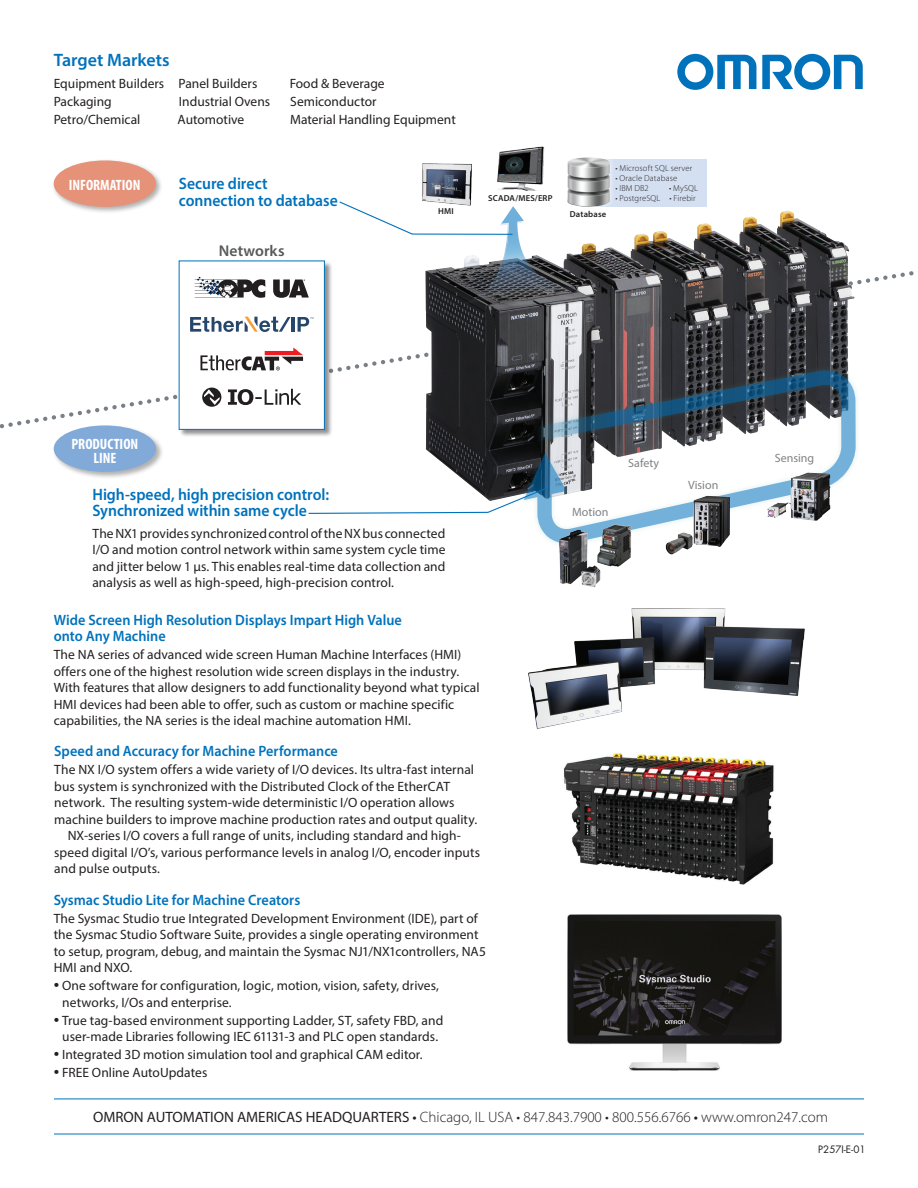
<style>
.page{position:relative;width:918px;height:1188px;background:#fff}
.page>*{position:absolute;margin:0;border:0;box-sizing:border-box;transform-origin:0 0}
.t1{font:600 18px "Myriad Pro";color:#0072bc}
.t2{font:600 16.5px/16.5px "Myriad Pro";color:#0072bc;scale:.95 1}
.t3{font:600 15.6px "Myriad Pro";letter-spacing:.005em;color:#57585a}
.t4{font:600 15px/16.5px "Myriad Pro";color:#0072bc;scale:.95 1}
.t5{font:300 15px "Myriad Pro";color:#231f20}
.t6{font:700 condensed 15px/13.5px "Myriad Pro";color:#fff;text-align:center}
.t7{font:13.5px/16.5px "Myriad Pro";letter-spacing:.005em;color:#231f20}
.t8{font:12px "Myriad Pro";color:#808285}
.t9{font:9.9px "Futura";color:#231f20}
.t10{font:300 8.7px "Myriad Pro";letter-spacing:.015em;color:#231f20}
.t11{font:600 8.7px "Myriad Pro";letter-spacing:.02em;color:#231f20}
.s1{font-size:19.5px}
.s2{font-weight:400}
</style>
<div class="page">
<svg style="left:677px;top:54px;width:79px;height:36px"></svg>
<svg style="left:762px;top:54px;width:101px;height:36px"></svg>
<hr style="left:54px;top:1134px;width:810px;height:1px;background:#0072bc">
<hr style="left:54px;top:1098px;width:810px;height:1px;background:#0072bc">
<img style="left:567px;top:915px;width:215px;height:156px">
<img style="left:564px;top:753px;width:210px;height:132px">
<div style="left:53px;top:424px;width:111px;height:55px;background:#231f20;opacity:.35"></div>
<div style="left:54px;top:425px;width:102px;height:47px;background:#81aad9;border-radius:50%"></div>
<div style="left:52px;top:158px;width:111px;height:56px;background:#231f20;opacity:.35"></div>
<div style="left:54px;top:160px;width:102px;height:47px;background:#e59279;border-radius:50%"></div>
<svg style="left:339px;top:201px;width:75px;height:34px"></svg>
<svg style="left:0;top:266px;width:914px;height:167px"></svg>
<img style="left:780px;top:211px;width:75px;height:154px">
<img style="left:743px;top:217px;width:69px;height:148px">
<img style="left:697px;top:223px;width:74px;height:142px">
<img style="left:634px;top:231px;width:96px;height:134px">
<img style="left:591px;top:243px;width:72px;height:122px">
<img style="left:425px;top:255px;width:178px;height:232px">
<div style="left:518px;top:365px;width:343px;height:184px;background:#47a09e;opacity:.3"></div>
<svg style="left:524px;top:370px;width:332px;height:173px"></svg>
<img style="left:602px;top:524px;width:30px;height:43px">
<img style="left:559px;top:528px;width:43px;height:59px">
<svg style="left:571px;top:494px;width:38px;height:35px"></svg>
<svg style="left:626px;top:436px;width:36px;height:43px"></svg>
<img style="left:664px;top:496px;width:66px;height:58px">
<svg style="left:686px;top:479px;width:33px;height:25px"></svg>
<svg style="left:456px;top:206px;width:135px;height:99px"></svg>
<div style="left:596px;top:159px;width:110px;height:47px;background:#d4e0f1"></div>
<img style="left:497px;top:146px;width:48px;height:45px">
<img style="left:422px;top:163px;width:53px;height:45px">
<div style="left:562px;top:152px;width:53px;height:60px;background:#fff;opacity:.75"></div>
<img style="left:567px;top:157px;width:43px;height:50px">
<svg style="left:308px;top:487px;width:240px;height:28px"></svg>
<div style="left:179px;top:261px;width:153px;height:176px;background:#231f20;opacity:.5"></div>
<div style="left:179px;top:261px;width:146px;height:169px;background:#fff;border:1px solid #0072bc"></div>
<svg style="left:195px;top:277px;width:70px;height:21px"></svg>
<svg style="left:273px;top:279px;width:36px;height:19px"></svg>
<hr style="left:291px;top:317px;width:4px;height:15px;background:#25476c">
<svg style="left:298px;top:317px;width:15px;height:15px"></svg>
<svg style="left:190px;top:317px;width:101px;height:15px"></svg>
<svg style="left:200px;top:347px;width:103px;height:23px"></svg>
<svg style="left:202px;top:388px;width:19px;height:19px"></svg>
<svg style="left:228px;top:389px;width:73px;height:16px"></svg>
<hr style="left:412px;top:234px;width:101px;height:1px;background:#0072bc">
<img style="left:767px;top:473px;width:40px;height:45px">
<img style="left:528px;top:608px;width:276px;height:120px">
<h1 class="t1" style="left:54px;top:48px;width:117px">Target Markets</h1>
<p class="t7" style="left:54px;top:75px;width:205px">Equipment Builders Panel Builders</p>
<p class="t7" style="left:290px;top:75px;width:96px">Food &amp; Beverage</p>
<p class="t7" style="left:54px;top:93px;width:60px">Packaging</p>
<p class="t7" style="left:179px;top:93px;width:93px">Industrial Ovens</p>
<p class="t7" style="left:290px;top:93px;width:88px">Semiconductor</p>
<p class="t7" style="left:54px;top:111px;width:88px">Petro/Chemical</p>
<p class="t7" style="left:178px;top:111px;width:68px">Automotive</p>
<p class="t7" style="left:290px;top:111px;width:167px">Material Handling Equipment</p>
<p class="t6" style="left:69px;top:178px;width:73px">INFORMATION</p>
<p class="t2" style="left:179px;top:175px;width:169px">Secure direct connection to database</p>
<p class="t10" style="left:615px;top:163px;width:78px">• Microsoft SQL server</p>
<p class="t10" style="left:615px;top:173px;width:63px">• Oracle Database</p>
<p class="t10" style="left:615px;top:183px;width:35px">• IBM DB2</p>
<p class="t10" style="left:669px;top:183px;width:30px">• MySQL</p>
<p class="t11" style="left:488px;top:193px;width:66px">SCADA/MES/ERP</p>
<p class="t10" style="left:615px;top:193px;width:82px">• PostgreSQL • Firebir</p>
<p class="t3" style="left:219px;top:241px;width:67px">Networks</p>
<p class="t11" style="left:438px;top:206px;width:17px">HMI</p>
<p class="t11" style="left:570px;top:209px;width:38px">Database</p>
<p class="t6" style="left:71px;top:437px;width:68px">PRODUCTION<br>LINE</p>
<p class="t2" style="left:92px;top:486px;width:251px">High-speed, high precision control:<br>Synchronized within same cycle</p>
<p class="t7" style="left:92px;top:525px;width:355px;text-align:justify">The NX1 provides synchronized control of the NX bus connected I/O and motion control network within same system cycle time and jitter below 1 µs. This enables real-time data collection and analysis as well as high-speed, high-precision control.</p>
<p class="t4" style="left:54px;top:611px;width:368px">Wide Screen High Resolution Displays Impart High Value onto Any Machine</p>
<p class="t7" style="left:54px;top:646px;width:427px">The NA series of advanced wide screen Human Machine Interfaces (HMI) offers one of the highest resolution wide screen displays in the industry.<br>With features that allow designers to add functionality beyond what typical HMI devices had been able to offer, such as custom or machine specific capabilities, the NA series is the ideal machine automation HMI.</p>
<p class="t4" style="left:54px;top:743px;width:300px">Speed and Accuracy for Machine Performance</p>
<p class="t7" style="left:54px;top:761px;width:421px">The NX I/O system offers a wide variety of I/O devices. Its ultra-fast internal</p>
<p class="t7" style="left:54px;top:778px;width:397px">bus system is synchronized with the Distributed Clock of the EtherCAT</p>
<p class="t7" style="left:54px;top:794px;width:402px">network. The resulting system-wide deterministic I/O operation allows</p>
<p class="t7" style="left:54px;top:811px;width:424px">machine builders to improve machine production rates and output quality.</p>
<p class="t7" style="left:68px;top:827px;width:395px">NX-series I/O covers a full range of units, including standard and high-</p>
<p class="t7" style="left:54px;top:844px;width:427px">speed digital I/O’s, various performance levels in analog I/O, encoder inputs</p>
<p class="t7" style="left:54px;top:860px;width:107px">and pulse outputs.</p>
<p class="t4" style="left:54px;top:891px;width:261px">Sysmac Studio Lite for Machine Creators</p>
<p class="t7" style="left:54px;top:910px;width:434px">The Sysmac Studio true Integrated Development Environment (IDE), part of the Sysmac Studio Software Suite, provides a single operating environment to setup, program, debug, and maintain the Sysmac NJ1/NX1controllers, NA5<br>HMI and NXO.</p>
<p class="t7" style="left:62px;top:977px;width:378px;text-indent:-9px"><span class="s1">•</span> One software for configuration, logic, motion, vision, safety, drives, networks, I/Os and enterprise.</p>
<p class="t7" style="left:54px;top:1012px;width:391px;text-align:center"><span class="s1">•</span> True tag-based environment supporting Ladder, ST, safety FBD, and user-made Libraries following IEC 61131-3 and PLC open standards.</p>
<p class="t7" style="left:54px;top:1046px;width:370px"><span class="s1">•</span> Integrated 3D motion simulation tool and graphical CAM editor.</p>
<p class="t7" style="left:54px;top:1064px;width:155px"><span class="s1">•</span> FREE Online AutoUpdates</p>
<p class="t8" style="left:572px;top:504px;width:38px">Motion</p>
<p class="t8" style="left:628px;top:456px;width:32px">Safety</p>
<p class="t8" style="left:688px;top:478px;width:32px">Vision</p>
<p class="t8" style="left:775px;top:451px;width:41px">Sensing</p>
<p class="t5" style="left:93px;top:1108px;width:737px"><span class="s2">OMRON AUTOMATION AMERICAS HEADQUARTERS •</span> Chicago, IL USA • 847.843.7900 • 800.556.6766 <span class="s2">•</span> www.omron247.com</p>
<p class="t9" style="left:818px;top:1143px;width:49px">P257I-E-01</p>
</div>
